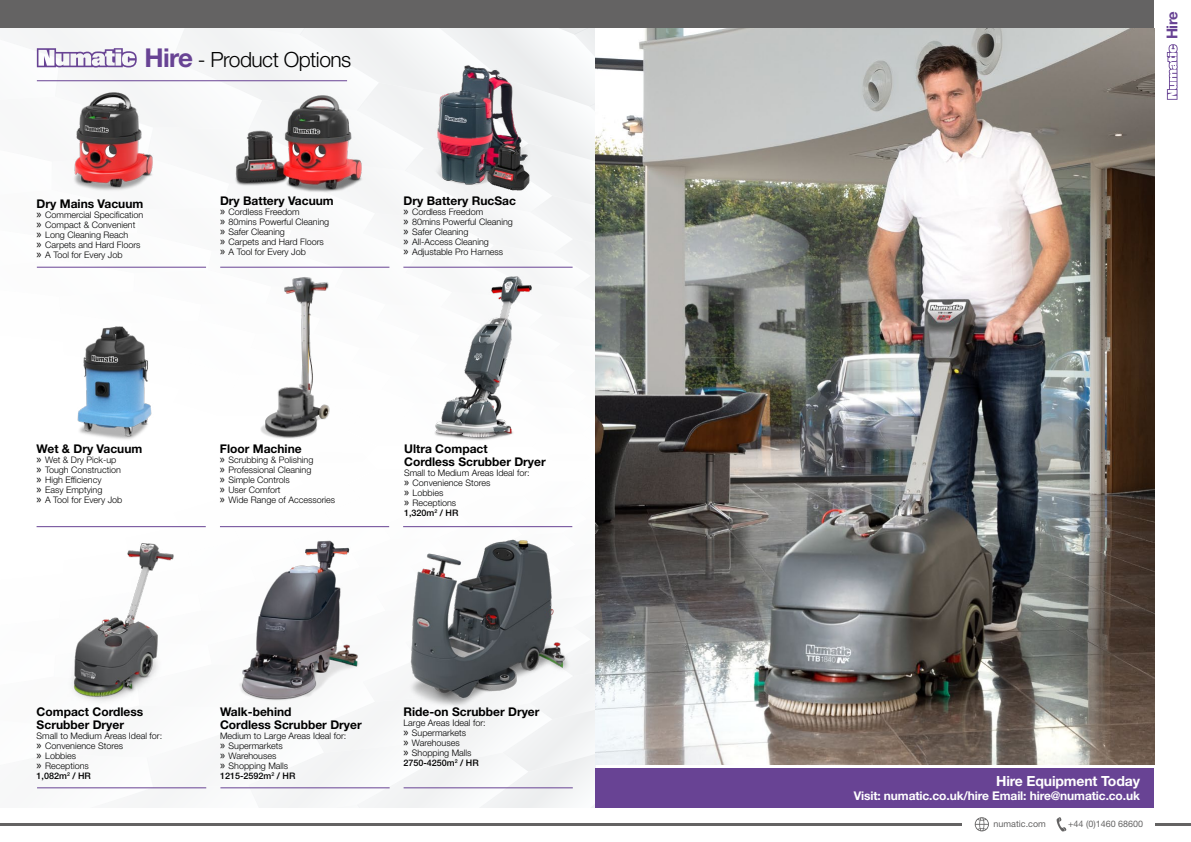
<style>
.page{position:relative;width:1191px;height:842px;background:#fff}
.page>*{position:absolute;margin:0;border:0;box-sizing:border-box;transform-origin:0 0}
.t1{font:300 21px "Helvetica Neue LT Pro";letter-spacing:-.025em;color:#000}
.t2{font:700 15px "Helvetica Neue LT Pro";color:#684394}
.t3{font:700 14px "Helvetica Neue LT Pro";letter-spacing:-.01em;color:#fff}
.t4{font:700 12px/13px "Helvetica Neue LT Pro";color:#000}
.t5{font:700 12px "Helvetica Neue LT Pro";letter-spacing:-.01em;color:#fff}
.t6{font:300 9px/10px "Helvetica Neue LT Pro";color:#000}
.t7{font:9px "Helvetica Neue LT Pro";color:#646363}
.s1{font-weight:700;font-size:26px;color:#684394}
.s2{font-family:"Myriad Pro";font-weight:400;font-size:12px}
.s3{font-weight:500}
</style>
<div class="page">
<hr style="left:0;top:823px;width:1191px;height:3px;background:#646363">
<div style="left:962px;top:820px;width:192px;height:11px;background:#fff"></div>
<svg style="left:974px;top:817px;width:15px;height:14px"></svg>
<svg style="left:1056px;top:817px;width:10px;height:14px"></svg>
<div style="left:0;top:0;width:1154px;height:28px;background:#646363"></div>
<svg style="left:1166px;top:44px;width:11px;height:56px"></svg>
<img style="left:595px;top:28px;width:559px;height:736px">
<div style="left:595px;top:769px;width:559px;height:39px;background:#684394"></div>
<svg style="left:14px;top:28px;width:581px;height:780px"></svg>
<h1 class="t1" style="left:145px;top:46px;width:208px"><span class="s1">Hire</span> - Product Options</h1>
<h3 class="t4" style="left:37px;top:197px;width:108px">Dry Mains Vacuum</h3>
<p class="t6" style="left:37px;top:210px;width:108px"><span class="s2">»</span> Commercial Specification <span class="s2">»</span> Compact &amp; Convenient<br><span class="s2">»</span> Long Cleaning Reach<br><span class="s2">»</span> Carpets and Hard Floors <span class="s2">»</span> A Tool for Every Job</p>
<h3 class="t4" style="left:220px;top:194px;width:115px">Dry Battery Vacuum</h3>
<p class="t6" style="left:220px;top:207px;width:111px"><span class="s2">»</span> Cordless Freedom<br><span class="s2">»</span> 80mins Powerful Cleaning <span class="s2">»</span> Safer Cleaning<br><span class="s2">»</span> Carpets and Hard Floors <span class="s2">»</span> A Tool for Every Job</p>
<h3 class="t4" style="left:403px;top:194px;width:114px">Dry Battery RucSac</h3>
<p class="t6" style="left:403px;top:207px;width:111px"><span class="s2">»</span> Cordless Freedom<br><span class="s2">»</span> 80mins Powerful Cleaning <span class="s2">»</span> Safer Cleaning<br><span class="s2">»</span> All-Access Cleaning<br><span class="s2">»</span> Adjustable Pro Harness</p>
<h3 class="t4" style="left:37px;top:442px;width:107px">Wet &amp; Dry Vacuum</h3>
<p class="t6" style="left:37px;top:454px;width:87px"><span class="s2">»</span> Wet &amp; Dry Pick-up <span class="s2">»</span> Tough Construction <span class="s2">»</span> High Efficiency<br><span class="s2">»</span> Easy Emptying<br><span class="s2">»</span> A Tool for Every Job</p>
<h3 class="t4" style="left:220px;top:442px;width:83px">Floor Machine</h3>
<p class="t6" style="left:220px;top:454px;width:117px"><span class="s2">»</span> Scrubbing &amp; Polishing<br><span class="s2">»</span> Professional Cleaning<br><span class="s2">»</span> Simple Controls<br><span class="s2">»</span> User Comfort<br><span class="s2">»</span> Wide Range of Accessories</p>
<h3 class="t4" style="left:404px;top:442px;width:143px">Ultra Compact<br>Cordless Scrubber Dryer</h3>
<p class="t6" style="left:404px;top:467px;width:127px">Small to Medium Areas Ideal for: <span class="s2">»</span> Convenience Stores<br><span class="s2">»</span> Lobbies<br><span class="s2">»</span> Receptions<br><span class="s3">1,320m</span><sup>2</sup> <span class="s3">/ HR</span></p>
<h3 class="t4" style="left:37px;top:705px;width:108px">Compact Cordless<br>Scrubber Dryer</h3>
<p class="t6" style="left:37px;top:731px;width:127px">Small to Medium Areas Ideal for: <span class="s2">»</span> Convenience Stores<br><span class="s2">»</span> Lobbies<br><span class="s2">»</span> Receptions<br><span class="s3">1,082m</span><sup>2</sup> <span class="s3">/ HR</span></p>
<h3 class="t4" style="left:220px;top:705px;width:143px">Walk-behind<br>Cordless Scrubber Dryer</h3>
<p class="t6" style="left:220px;top:731px;width:128px">Medium to Large Areas Ideal for: <span class="s2">»</span> Supermarkets<br><span class="s2">»</span> Warehouses<br><span class="s2">»</span> Shopping Malls<br><span class="s3">1215-2592m</span><sup>2</sup> <span class="s3">/ HR</span></p>
<h3 class="t4" style="left:403px;top:705px;width:138px">Ride-on Scrubber Dryer</h3>
<p class="t6" style="left:403px;top:718px;width:84px">Large Areas Ideal for: <span class="s2">»</span> Supermarkets<br><span class="s2">»</span> Warehouses<br><span class="s2">»</span> Shopping Malls<br><span class="s3">2750-4250m</span><sup>2</sup> <span class="s3">/ HR</span></p>
<h2 class="t2" style="left:1163px;top:39px;width:30px;rotate:-90deg">Hire</h2>
<h3 class="t3" style="left:996px;top:772px;width:145px">Hire Equipment Today</h3>
<h3 class="t5" style="left:854px;top:788px;width:287px">Visit: numatic.co.uk/hire Email: hire@numatic.co.uk</h3>
<p class="t7" style="left:993px;top:818px;width:54px">numatic.com</p>
<p class="t7" style="left:1068px;top:818px;width:77px">+44 (0)1460 68600</p>
</div>
